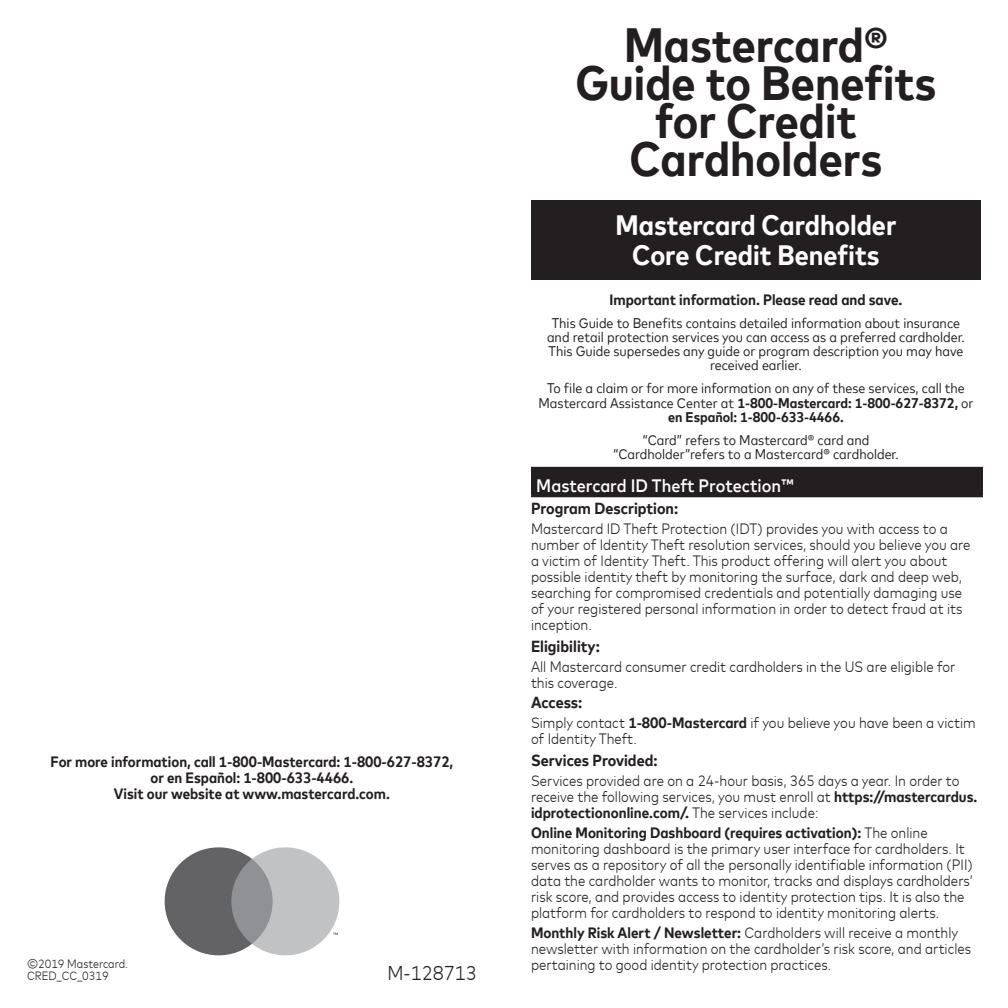
<style>
.page{position:relative;width:1008px;height:1008px;background:#fff}
.page>*{position:absolute;margin:0;border:0;box-sizing:border-box;transform-origin:0 0}
.Pa12{font:700 48px/38px "Mark For MC Narrow W00";color:#231f20;text-align:center}
.Pa10{font:700 28px/30px "Mark For MC Narrow W00";color:#fff;text-align:center}
.Pa3{font:300 20px "Mark For MC Narrow W00";color:#231f20}
.Pa0{font:500 18px "Mark For MC Narrow W00";color:#fff}
.Pa1{font:700 16px "Mark For MC Narrow W00";color:#231f20}
.Pa2{font:700 16px "Mark For MC Narrow W00";letter-spacing:-.01em;color:#231f20}
.Pa2-2{font:300 15px/16px "Mark For MC Narrow W00";color:#231f20}
.Pa1-2{font:700 15px/16px "Mark For MC Narrow W00";color:#231f20;text-align:center}
.Pa10-2{font:700 15px "Mark For MC Narrow W00";color:#231f20}
.Pa11{font:14px/14px "Mark For MC Narrow W00";color:#231f20;text-align:center}
.Pa3-2{font:300 12px "Mark For MC Narrow W00";color:#231f20}
.s1{font-weight:700}
</style>
<div class="page">
<div style="left:531px;top:200px;width:450px;height:80px;background:#231f20"></div>
<div style="left:532px;top:468px;width:450px;height:28px;background:#231f20"></div>
<hr style="left:531px;top:467px;width:452px;height:2px;background:#231f20">
<hr style="left:531px;top:469px;width:2px;height:26px;background:#231f20">
<hr style="left:981px;top:469px;width:2px;height:26px;background:#231f20">
<hr style="left:531px;top:495px;width:452px;height:2px;background:#231f20">
<svg style="left:165px;top:847px;width:174px;height:108px;background:#a2a3a5"></svg>
<p class="Pa1-2" style="left:51px;top:752px;width:404px">For more information, call 1-800-Mastercard: 1-800-627-8372, or en Español: 1-800-633-4466.<br>Visit our website at www.mastercard.com.</p>
<p class="Pa12" style="left:575px;top:22px;width:363px">Mastercard®<br>Guide to Benefits</p>
<p class="Pa12" style="left:630px;top:98px;width:254px">for Credit<br>Cardholders</p>
<p class="Pa10" style="left:616px;top:208px;width:282px">Mastercard Cardholder<br>Core Credit Benefits</p>
<p class="Pa10-2" style="left:609px;top:288px;width:295px">Important information. Please read and save.</p>
<p class="Pa11" style="left:547px;top:315px;width:419px">This Guide to Benefits contains detailed information about insurance and retail protection services you can access as a preferred cardholder.<br>This Guide supersedes any guide or program description you may have received earlier.</p>
<p class="Pa11" style="left:539px;top:380px;width:437px">To file a claim or for more information on any of these services, call the<br>Mastercard Assistance Center at <span class="s1">1-800-Mastercard: 1-800-627-8372,</span> or <span class="s1">en Español: 1-800-633-4466.</span></p>
<p class="Pa11" style="left:613px;top:432px;width:287px">“Card” refers to Mastercard® card and “Cardholder”refers to a Mastercard® cardholder.</p>
<p class="Pa0" style="left:536px;top:472px;width:259px">Mastercard ID Theft Protection™</p>
<p class="Pa1" style="left:531px;top:497px;width:149px">Program Description:</p>
<p class="Pa2-2" style="left:531px;top:520px;width:441px">Mastercard ID Theft Protection (IDT) provides you with access to a number of Identity Theft resolution services, should you believe you are a victim of Identity Theft. This product offering will alert you about possible identity theft by monitoring the surface, dark and deep web, searching for compromised credentials and potentially damaging use of your registered personal information in order to detect fraud at its inception.</p>
<p class="Pa1" style="left:531px;top:635px;width:70px">Eligibility:</p>
<p class="Pa2-2" style="left:531px;top:658px;width:426px">All Mastercard consumer credit cardholders in the US are eligible for this coverage.</p>
<p class="Pa2" style="left:531px;top:691px;width:53px">Access:</p>
<p class="Pa2-2" style="left:531px;top:714px;width:446px">Simply contact <span class="s1">1-800-Mastercard</span> if you believe you have been a victim of Identity Theft.</p>
<p class="Pa1" style="left:531px;top:749px;width:128px">Services Provided:</p>
<p class="Pa2-2" style="left:531px;top:772px;width:448px">Services provided are on a 24-hour basis, 365 days a year. In order to receive the following services, you must enroll at <span class="s1">https://mastercardus. idprotectiononline.com/.</span> The services include:</p>
<p class="Pa2-2" style="left:531px;top:824px;width:444px"><span class="s1">Online Monitoring Dashboard (requires activation):</span> The online monitoring dashboard is the primary user interface for cardholders. It serves as a repository of all the personally identifiable information (PII) data the cardholder wants to monitor, tracks and displays cardholders’ risk score, and provides access to identity protection tips. It is also the platform for cardholders to respond to identity monitoring alerts.</p>
<p class="Pa2-2" style="left:531px;top:924px;width:442px"><span class="s1">Monthly Risk Alert / Newsletter:</span> Cardholders will receive a monthly newsletter with information on the cardholder’s risk score, and articles</p>
<p class="Pa3-2" style="left:27px;top:955px;width:103px">©2019 Mastercard.</p>
<p class="Pa2-2" style="left:531px;top:956px;width:302px">pertaining to good identity protection practices.</p>
<p class="Pa3-2" style="left:27px;top:967px;width:83px">CRED_CC_0319</p>
<p class="Pa3" style="left:388px;top:958px;width:91px">M-128713</p>
</div>
